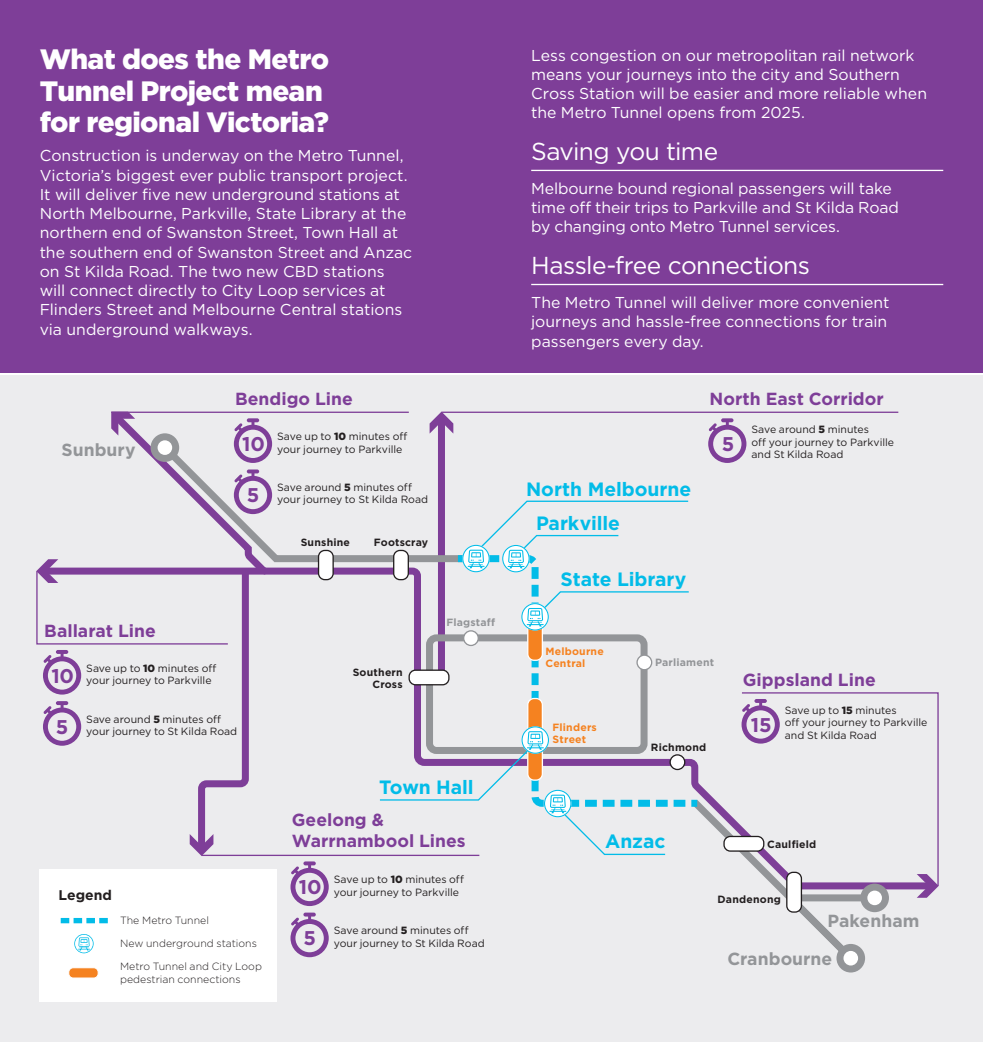
<style>
.page{position:relative;width:983px;height:1042px;background:#fff}
.page>*{position:absolute;margin:0;border:0;box-sizing:border-box;transform-origin:0 0}
.t1{font:900 28px/31.5px "Gotham HTF";letter-spacing:-.02em;color:#fff}
.t2{font:24.5px "Gotham HTF";letter-spacing:-.025em;color:#fff}
.t3{font:700 19.95px "Gotham HTF";color:#7e3e98}
.t4{font:700 19.25px "Gotham HTF";letter-spacing:-.005em;color:#02bce8}
.t5{font:700 17.5px/21px "Gotham HTF";color:#7e3e98}
.t6{font:700 17.5px/38.3px "Gotham HTF";letter-spacing:.005em;color:#939598}
.t7{font:15.75px/19.2px "Gotham HTF";color:#fff}
.t8{font:700 14px "Gotham HTF";color:#231f20}
.t9{font:10.5px/12.2px "Gotham HTF";color:#231f20}
.t10{font:300 10.5px/12.2px "Gotham HTF";color:#231f20}
.t11{font:700 10.5px/12.2px "Gotham HTF";letter-spacing:.02em;color:#231f20;text-align:right}
.t12{font:700 10.5px/12.2px "Gotham HTF";letter-spacing:.02em;color:#f58220}
.t13{font:700 10.5px "Gotham HTF";letter-spacing:.02em;color:#939598}
.s1{font-weight:900}
.s2{font-weight:700;font-size:19.95px;color:#7e3e98}
</style>
<div class="page">
<div style="left:0;top:376px;width:982px;height:666px;background:#ececee"></div>
<svg style="left:111px;top:411px;width:313px;height:258px"></svg>
<div style="left:438px;top:420px;width:7px;height:262px;background:#7e3e98"></div>
<svg style="left:429px;top:412px;width:24px;height:21px"></svg>
<hr style="left:441px;top:412px;width:457px;height:1px;background:#7e3e98">
<hr style="left:111px;top:412px;width:298px;height:1px;background:#7e3e98">
<hr style="left:201px;top:855px;width:278px;height:1px;background:#7e3e98">
<svg style="left:290px;top:912px;width:38px;height:45px"></svg>
<svg style="left:708px;top:418px;width:38px;height:45px"></svg>
<div style="left:274px;top:555px;width:193px;height:7px;background:#939598"></div>
<svg style="left:36px;top:412px;width:292px;height:494px"></svg>
<div style="left:393px;top:550px;width:15px;height:29px;background:#fff;border-radius:6px"></div>
<div style="left:393px;top:550px;width:16px;height:30px;border:1px solid #231f20;border-radius:6px"></div>
<div style="left:318px;top:550px;width:15px;height:29px;background:#fff;border-radius:6px"></div>
<div style="left:318px;top:550px;width:16px;height:30px;border:1px solid #231f20;border-radius:6px"></div>
<svg style="left:462px;top:572px;width:191px;height:98px"></svg>
<div style="left:527px;top:606px;width:15px;height:54px;background:#f58220;border-radius:6px"></div>
<div style="left:527px;top:605px;width:16px;height:56px;border:1px solid #fff;border-radius:6px"></div>
<div style="left:637px;top:655px;width:14px;height:15px;background:#fff;border-radius:50%"></div>
<div style="left:636px;top:654px;width:16px;height:16px;border:1px solid #939598;border-radius:50%"></div>
<div style="left:463px;top:631px;width:15px;height:14px;background:#fff;border-radius:50%"></div>
<div style="left:463px;top:630px;width:16px;height:16px;border:1px solid #939598;border-radius:50%"></div>
<div style="left:408px;top:669px;width:41px;height:16px;border:1px solid #231f20;border-radius:6px"></div>
<svg style="left:458px;top:500px;width:231px;height:72px"></svg>
<svg style="left:521px;top:590px;width:168px;height:40px"></svg>
<svg style="left:378px;top:670px;width:561px;height:302px"></svg>
<div style="left:39px;top:869px;width:238px;height:133px;background:#fff"></div>
<svg style="left:74px;top:934px;width:20px;height:19px"></svg>
<svg style="left:61px;top:918px;width:47px;height:5px"></svg>
<div style="left:69px;top:968px;width:29px;height:10px;background:#f58220;border-radius:4px"></div>
<div style="left:68px;top:967px;width:31px;height:11px;border:1px solid #fff;border-radius:4px"></div>
<div style="left:0;top:0;width:982px;height:372px;background:#7e3e98"></div>
<hr style="left:531px;top:170px;width:412px;height:1px;background:#fff">
<hr style="left:531px;top:284px;width:412px;height:1px;background:#fff">
<h1 class="t1" style="left:40px;top:43px;width:291px">What does the Metro<br>Tunnel Project mean for regional Victoria?</h1>
<p class="t7" style="left:40px;top:146px;width:374px">Construction is underway on the Metro Tunnel, Victoria’s biggest ever public transport project.<br>It will deliver five new underground stations at North Melbourne, Parkville, State Library at the northern end of Swanston Street, Town Hall at the southern end of Swanston Street and Anzac on St Kilda Road. The two new CBD stations will connect directly to City Loop services at Flinders Street and Melbourne Central stations via underground walkways.</p>
<p class="t7" style="left:531px;top:45px;width:397px">Less congestion on our metropolitan rail network means your journeys into the city and Southern Cross Station will be easier and more reliable when the Metro Tunnel opens from 2025.</p>
<h2 class="t2" style="left:531px;top:138px;width:188px">Saving you time</h2>
<p class="t7" style="left:531px;top:179px;width:369px">Melbourne bound regional passengers will take time off their trips to Parkville and St Kilda Road by changing onto Metro Tunnel services.</p>
<h2 class="t2" style="left:531px;top:252px;width:280px">Hassle-free connections</h2>
<p class="t7" style="left:531px;top:293px;width:360px">The Metro Tunnel will deliver more convenient journeys and hassle-free connections for train passengers every day.</p>
<p class="t6" style="left:61px;top:430px;width:76px">Sunbury</p>
<p class="t5" style="left:44px;top:619px;width:113px">Ballarat Line</p>
<p class="t5" style="left:235px;top:388px;width:119px">Bendigo Line</p>
<p class="t5" style="left:709px;top:388px;width:176px">North East Corridor</p>
<p class="t9" style="left:242px;top:430px;width:166px;text-indent:35px">Save up to <span class="s1">10</span> minutes off<br><span class="s2">10</span> your journey to Parkville</p>
<p class="t9" style="left:247px;top:481px;width:183px;text-indent:30px">Save around <span class="s1">5</span> minutes off<br><span class="s2">5</span> your journey to St Kilda Road</p>
<p class="t9" style="left:751px;top:423px;width:144px">Save around <span class="s1">5</span> minutes<br>off your journey to Parkville and St Kilda Road</p>
<p class="t3" style="left:721px;top:432px;width:14px">5</p>
<p class="t4" style="left:526px;top:478px;width:167px">North Melbourne</p>
<p class="t11" style="left:300px;top:536px;width:51px">Sunshine</p>
<p class="t11" style="left:374px;top:536px;width:56px">Footscray</p>
<p class="t13" style="left:446px;top:616px;width:50px">Flagstaff</p>
<p class="t4" style="left:536px;top:512px;width:85px">Parkville</p>
<p class="t4" style="left:560px;top:568px;width:127px">State Library</p>
<p class="t9" style="left:51px;top:662px;width:166px;text-indent:35px">Save up to <span class="s1">10</span> minutes off<br><span class="s2">10</span> your journey to Parkville</p>
<p class="t9" style="left:56px;top:713px;width:183px;text-indent:30px">Save around <span class="s1">5</span> minutes off<br><span class="s2">5</span> your journey to St Kilda Road</p>
<p class="t8" style="left:59px;top:886px;width:55px">Legend</p>
<p class="t10" style="left:120px;top:914px;width:90px">The Metro Tunnel</p>
<p class="t10" style="left:120px;top:937px;width:138px">New underground stations</p>
<p class="t10" style="left:120px;top:960px;width:143px">Metro Tunnel and City Loop pedestrian connections</p>
<p class="t11" style="left:352px;top:666px;width:51px">Southern<br>Cross</p>
<p class="t4" style="left:379px;top:776px;width:96px">Town Hall</p>
<p class="t5" style="left:291px;top:809px;width:175px">Geelong &amp;<br>Warrnambool Lines</p>
<p class="t9" style="left:299px;top:873px;width:166px;text-indent:35px">Save up to <span class="s1">10</span> minutes off<br><span class="s2">10</span> your journey to Parkville</p>
<p class="t9" style="left:303px;top:924px;width:183px;text-indent:30px">Save around <span class="s1">5</span> minutes off<br><span class="s2">5</span> your journey to St Kilda Road</p>
<p class="t12" style="left:545px;top:645px;width:60px">Melbourne<br>Central</p>
<p class="t12" style="left:552px;top:721px;width:46px">Flinders<br>Street</p>
<p class="t13" style="left:655px;top:656px;width:61px">Parliament</p>
<p class="t11" style="left:650px;top:741px;width:57px">Richmond</p>
<p class="t5" style="left:742px;top:668px;width:134px">Gippsland Line</p>
<p class="t3" style="left:750px;top:713px;width:22px">15</p>
<p class="t9" style="left:784px;top:704px;width:144px">Save up to <span class="s1">15</span> minutes<br>off your journey to Parkville and St Kilda Road</p>
<p class="t4" style="left:605px;top:830px;width:62px">Anzac</p>
<p class="t11" style="left:766px;top:837px;width:51px">Caulfield</p>
<p class="t11" style="left:717px;top:893px;width:65px">Dandenong</p>
<p class="t6" style="left:727px;top:901px;width:193px;text-indent:100px">Pakenham<br>Cranbourne</p>
</div>
